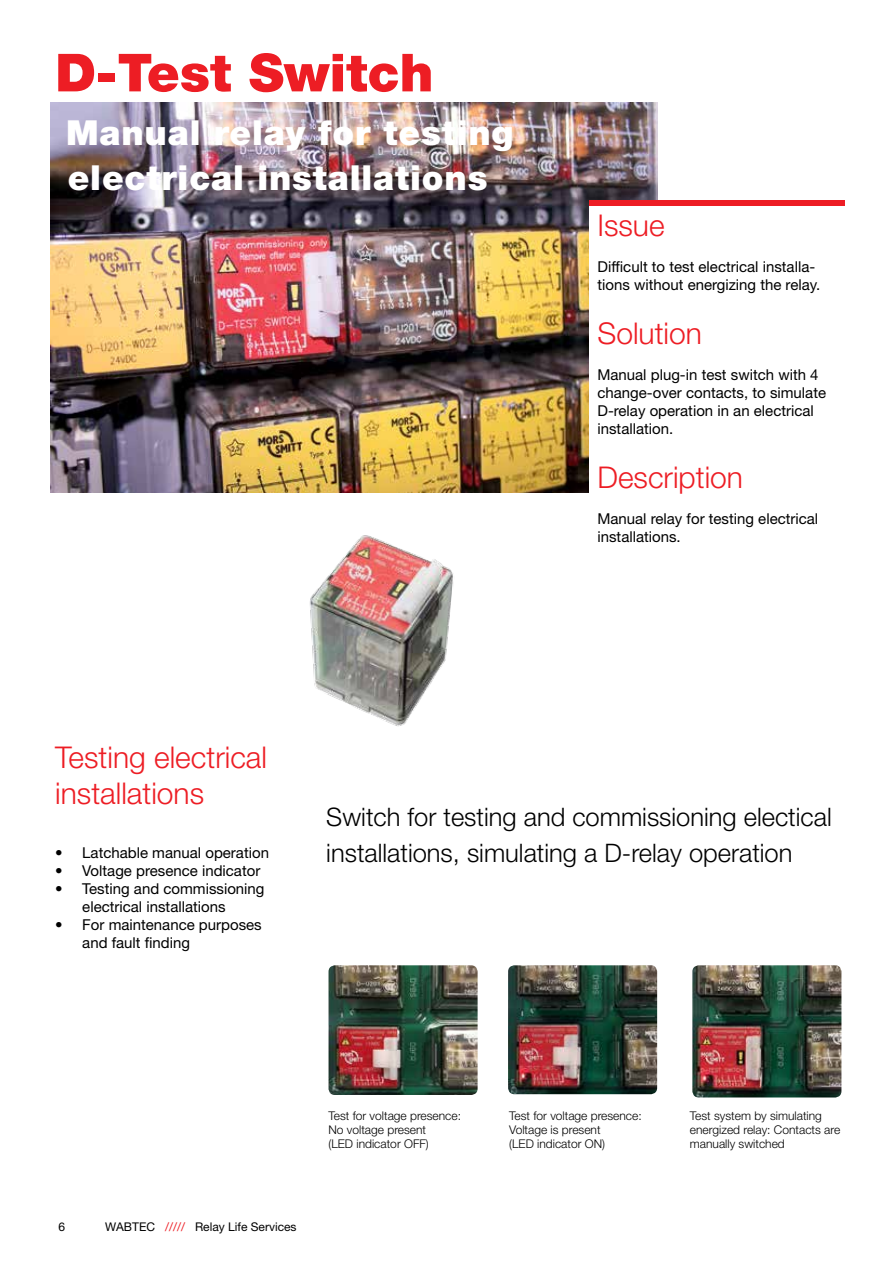
<style>
.page{position:relative;width:893px;height:1263px;background:#fff}
.page>*{position:absolute;margin:0;border:0;box-sizing:border-box;transform-origin:0 0}
.t1{font:900 52.5px "Helvetica Neue LT Std";color:#ed1d24}
.t2{font:900 34.5px/45px "Helvetica Neue LT Std";letter-spacing:.025em;color:#fff}
.t3{font:300 30px/36px "Helvetica Neue LT Std";color:#ed1d24}
.t4{font:300 25.5px/36px "Helvetica Neue LT Std";color:#000}
.t5{font:15px/18px "Helvetica Neue LT Std";color:#000}
.t6{font:300 12px/14.4px "Helvetica Neue LT Std";color:#000}
.t7{font:12px "Helvetica Neue LT Std";color:#000}
.s1{color:#ed1d24}
</style>
<div class="page">
<img style="left:310px;top:535px;width:143px;height:191px">
<img style="left:329px;top:965px;width:149px;height:130px">
<img style="left:692px;top:965px;width:149px;height:132px">
<img style="left:508px;top:965px;width:149px;height:129px">
<img style="left:51px;top:103px;width:606px;height:390px">
<div style="left:589px;top:206px;width:255px;height:461px;background:#fff"></div>
<div style="left:589px;top:200px;width:255px;height:6px;background:#ed1d24"></div>
<h1 class="t1" style="left:55px;top:41px;width:380px">D-Test Switch</h1>
<h2 class="t2" style="left:66px;top:110px;width:449px">Manual relay for testing electrical installations</h2>
<h3 class="t3" style="left:55px;top:739px;width:213px">Testing electrical installations</h3>
<h3 class="t3" style="left:597px;top:207px;width:69px">Issue</h3>
<p class="t5" style="left:597px;top:257px;width:224px">Difficult to test electrical installa&shy;tions without energizing the relay.</p>
<h3 class="t3" style="left:597px;top:315px;width:106px">Solution</h3>
<p class="t5" style="left:597px;top:365px;width:230px">Manual plug-in test switch with 4 change-over contacts, to simulate<br>D-relay operation in an electrical installation.</p>
<h3 class="t3" style="left:597px;top:459px;width:147px">Description</h3>
<p class="t5" style="left:597px;top:509px;width:222px">Manual relay for testing electrical installations.</p>
<p class="t5" style="left:55px;top:843px;width:215px">• Latchable manual operation</p>
<p class="t5" style="left:55px;top:861px;width:207px">• Voltage presence indicator</p>
<p class="t5" style="left:82px;top:879px;width:184px;text-indent:-27px">• Testing and commissioning electrical installations</p>
<p class="t5" style="left:82px;top:915px;width:181px;text-indent:-27px">• For maintenance purposes and fault finding</p>
<h3 class="t4" style="left:326px;top:798px;width:507px">Switch for testing and commissioning electical installations, simulating a D-relay operation</h3>
<p class="t7" style="left:59px;top:1219px;width:8px">6</p>
<p class="t7" style="left:105px;top:1219px;width:193px">WABTEC <span class="s1">/////</span> Relay Life Services</p>
<p class="t6" style="left:329px;top:1108px;width:134px">Test for voltage presence:<br>No voltage present<br>(LED indicator OFF)</p>
<p class="t6" style="left:509px;top:1108px;width:134px">Test for voltage presence:<br>Voltage is present<br>(LED indicator ON)</p>
<p class="t6" style="left:690px;top:1108px;width:152px">Test system by simulating energized relay: Contacts are manually switched</p>
</div>
